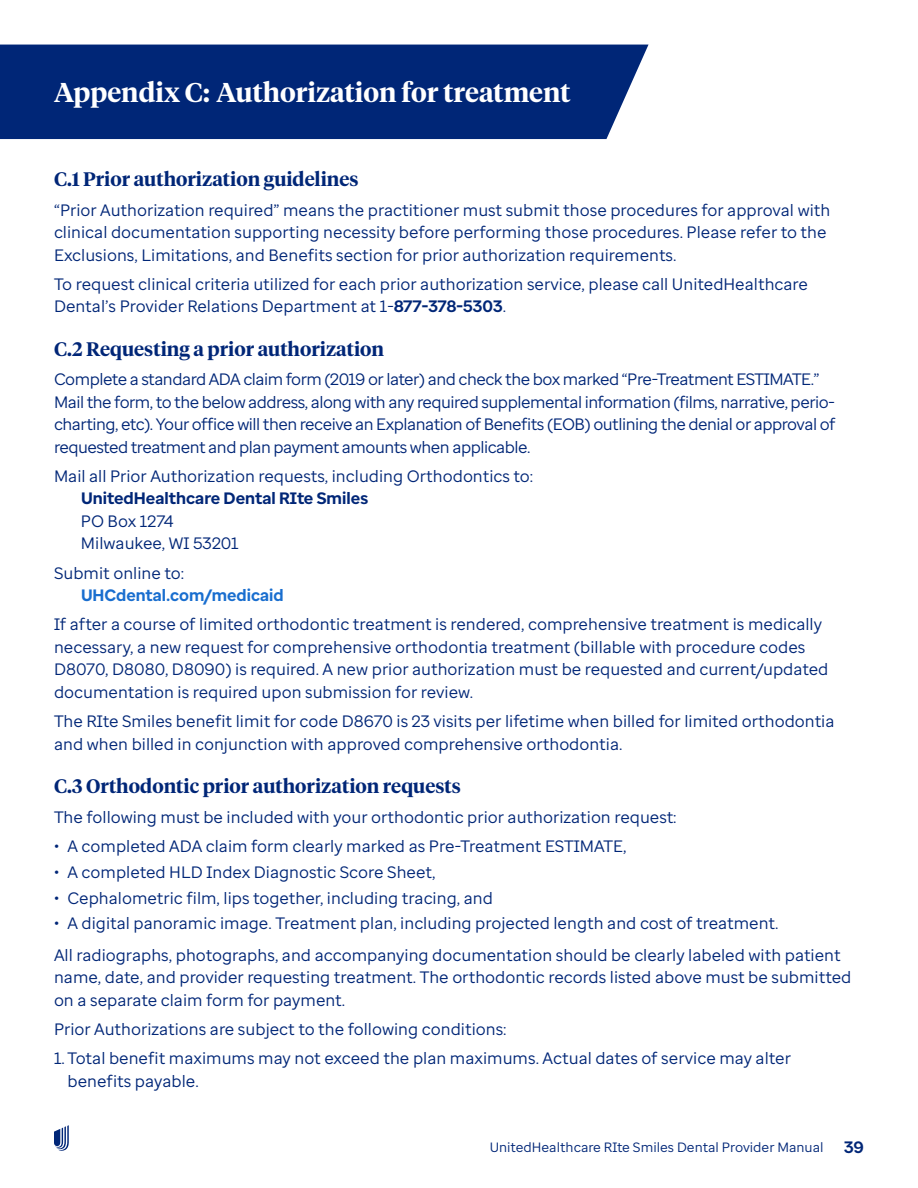
<style>
.page{position:relative;width:918px;height:1188px;background:#fff}
.page>*{position:absolute;margin:0;border:0;box-sizing:border-box;transform-origin:0 0}
.H4_start_new_page_WHITE{font:600 27px "UHC Serif Headline";color:#fff}
.H5_13_Auto{font:600 19.5px "UHC Serif Headline";color:#002677}
.Body-Enterprise_11_15{font:16.5px/22.5px "Enterprise Sans";color:#002677}
.Body-Enterprise_11_15-2{font:16.5px/22.5px "Enterprise Sans";letter-spacing:-.03em;color:#002677}
.Body-Enterprise_11_15-3{font:700 16.5px/22.5px "Enterprise Sans";color:#196ecf}
.t1{font:700 16.5px "Enterprise Sans";color:#002677}
.t2{font:13.5px "Enterprise Sans";color:#002677}
.s1{font-weight:700}
.s2{font-weight:400;color:#002677}
</style>
<div class="page">
<svg style="left:54px;top:1125px;width:15px;height:26px"></svg>
<div style="left:0;top:45px;width:649px;height:94px;background:#002677"></div>
<p class="H4_start_new_page_WHITE" style="left:54px;top:74px;width:518px">Appendix C: Authorization for treatment</p>
<p class="H5_13_Auto" style="left:54px;top:166px;width:306px">C.1 Prior authorization guidelines</p>
<p class="Body-Enterprise_11_15" style="left:54px;top:198px;width:778px">“Prior Authorization required” means the practitioner must submit those procedures for approval with clinical documentation supporting necessity before performing those procedures. Please refer to the<br>Exclusions, Limitations, and Benefits section for prior authorization requirements.</p>
<p class="Body-Enterprise_11_15" style="left:54px;top:273px;width:756px">To request clinical criteria utilized for each prior authorization service, please call UnitedHealthcare<br>Dental’s Provider Relations Department at 1-<span class="s1">877-378-5303</span>.</p>
<p class="H5_13_Auto" style="left:54px;top:336px;width:332px">C.2 Requesting a prior authorization</p>
<p class="Body-Enterprise_11_15-2" style="left:54px;top:368px;width:783px">Complete a standard ADA claim form (2019 or later) and check the box marked “Pre-Treatment ESTIMATE.” Mail the form, to the below address, along with any required supplemental information (films, narrative, perio&shy;charting, etc). Your office will then receive an Explanation of Benefits (EOB) outlining the denial or approval of requested treatment and plan payment amounts when applicable.</p>
<p class="Body-Enterprise_11_15" style="left:81px;top:465px;width:454px;text-indent:-27px">Mail all Prior Authorization requests, including Orthodontics to:<br><span class="s1">UnitedHealthcare Dental RIte Smiles<br></span>PO Box 1274<br>Milwaukee, WI 53201</p>
<p class="Body-Enterprise_11_15-3" style="left:81px;top:562px;width:204px;text-indent:-27px"><span class="s2">Submit online to:<br></span>UHCdental.com/medicaid</p>
<p class="Body-Enterprise_11_15" style="left:54px;top:613px;width:776px">If after a course of limited orthodontic treatment is rendered, comprehensive treatment is medically necessary, a new request for comprehensive orthodontia treatment (billable with procedure codes D8070, D8080, D8090) is required. A new prior authorization must be requested and current/updated documentation is required upon submission for review.</p>
<p class="Body-Enterprise_11_15" style="left:54px;top:710px;width:782px">The RIte Smiles benefit limit for code D8670 is 23 visits per lifetime when billed for limited orthodontia and when billed in conjunction with approved comprehensive orthodontia.</p>
<p class="H5_13_Auto" style="left:54px;top:773px;width:408px">C.3 Orthodontic prior authorization requests</p>
<p class="Body-Enterprise_11_15" style="left:54px;top:805px;width:624px">The following must be included with your orthodontic prior authorization request:</p>
<p class="Body-Enterprise_11_15" style="left:54px;top:835px;width:574px">• A completed ADA claim form clearly marked as Pre-Treatment ESTIMATE,</p>
<p class="Body-Enterprise_11_15" style="left:54px;top:861px;width:383px">• A completed HLD Index Diagnostic Score Sheet,</p>
<p class="Body-Enterprise_11_15" style="left:54px;top:886px;width:440px">• Cephalometric film, lips together, including tracing, and</p>
<p class="Body-Enterprise_11_15" style="left:54px;top:912px;width:724px">• A digital panoramic image. Treatment plan, including projected length and cost of treatment.</p>
<p class="Body-Enterprise_11_15" style="left:54px;top:944px;width:799px">All radiographs, photographs, and accompanying documentation should be clearly labeled with patient name, date, and provider requesting treatment. The orthodontic records listed above must be submitted on a separate claim form for payment.</p>
<p class="Body-Enterprise_11_15" style="left:54px;top:1018px;width:454px">Prior Authorizations are subject to the following conditions:</p>
<p class="Body-Enterprise_11_15" style="left:68px;top:1047px;width:725px;text-indent:-14px">1. Total benefit maximums may not exceed the plan maximums. Actual dates of service may alter benefits payable.</p>
<p class="t2" style="left:490px;top:1138px;width:335px">UnitedHealthcare RIte Smiles Dental Provider Manual</p>
<p class="t1" style="left:844px;top:1137px;width:21px">39</p>
</div>
